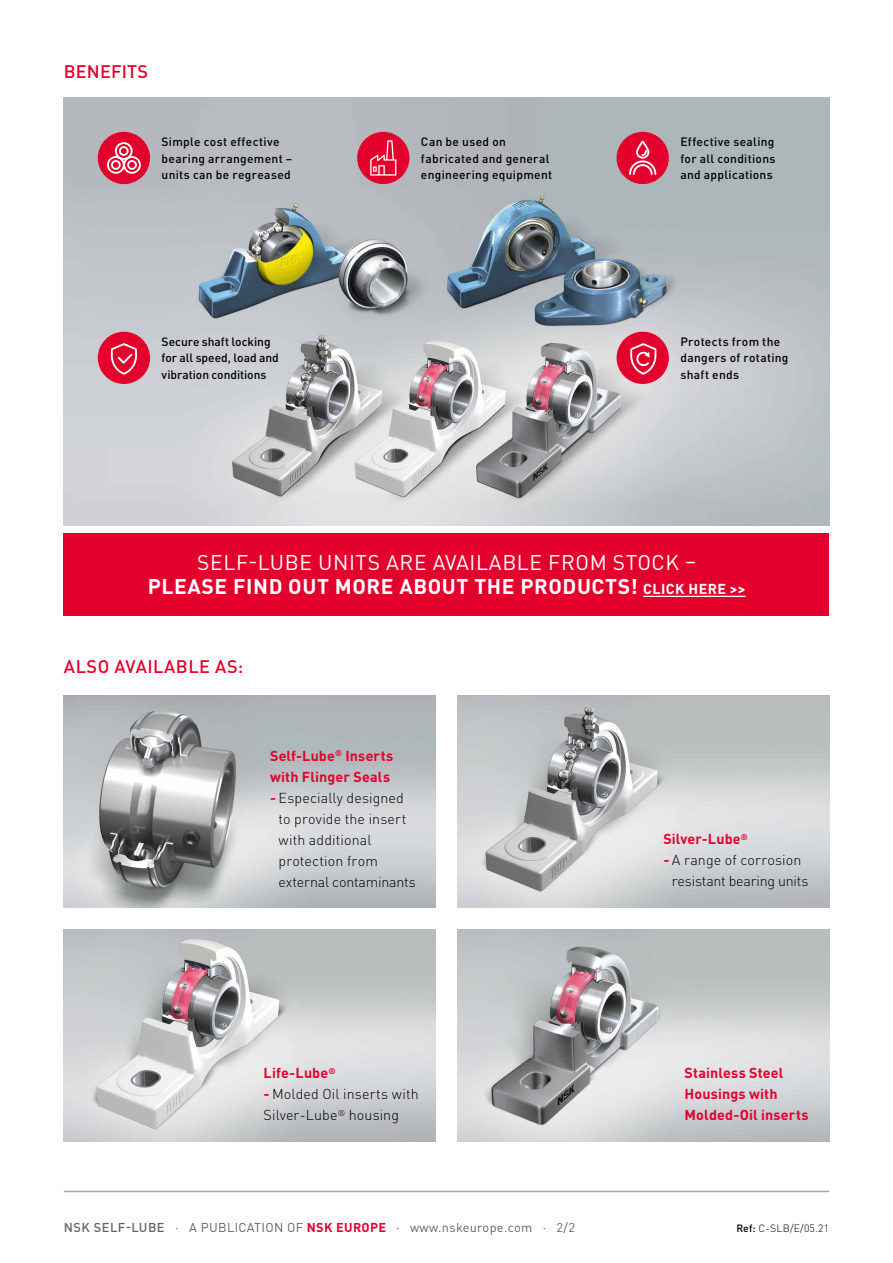
<style>
.page{position:relative;width:893px;height:1263px;background:#fff}
.page>*{position:absolute;margin:0;border:0;box-sizing:border-box;transform-origin:0 0}
.t1{font:21px/24px "DIN Pro";letter-spacing:.03em;color:#fff;text-align:center}
.t2{font:500 18px "DIN Pro";letter-spacing:.03em;color:#e4002c}
.t3{font:500 18px "DIN Pro";letter-spacing:.01em;color:#e4002c}
.t4{font:300 14.25px/21px "DIN Pro";letter-spacing:.005em;color:#000}
.t5{font:700 14.25px/21px "DIN Pro";letter-spacing:.01em;color:#e4002c}
.t6{font:12.75px "DIN Pro";letter-spacing:.025em;color:#636362}
.t7{font:500 12px/16.5px "DIN Pro";letter-spacing:.025em;color:#000}
.t8{font:500 12px/16.5px "DIN Pro";letter-spacing:-.005em;color:#000}
.t9{font:300 10.5px "DIN Pro";letter-spacing:.02em;color:#000}
.s1{font-weight:700}
.s2{font-weight:700;font-size:14.25px}
.s3{font-weight:700;color:#e4002c}
.s4{font-weight:500}
</style>
<div class="page">
<img style="left:64px;top:695px;width:372px;height:213px">
<img style="left:64px;top:98px;width:765px;height:427px">
<img style="left:64px;top:929px;width:372px;height:213px">
<img style="left:457px;top:929px;width:372px;height:213px">
<img style="left:457px;top:695px;width:372px;height:213px">
<hr style="left:64px;top:1191px;width:765px;height:1px;background:#a7a7a8">
<div style="left:64px;top:534px;width:765px;height:82px;background:#e4002c"></div>
<hr style="left:643px;top:596px;width:102px;height:1px;background:#fff">
<div style="left:357px;top:132px;width:52px;height:52px;background:#e4002c;border-radius:50%"></div>
<svg style="left:370px;top:140px;width:26px;height:36px"></svg>
<div style="left:98px;top:332px;width:52px;height:52px;background:#e4002c;border-radius:50%"></div>
<svg style="left:110px;top:343px;width:27px;height:32px"></svg>
<div style="left:617px;top:332px;width:52px;height:52px;background:#e4002c;border-radius:50%"></div>
<svg style="left:630px;top:343px;width:26px;height:32px"></svg>
<div style="left:617px;top:132px;width:52px;height:52px;background:#e4002c;border-radius:50%"></div>
<svg style="left:628px;top:136px;width:29px;height:39px"></svg>
<div style="left:98px;top:132px;width:52px;height:52px;background:#e4002c;border-radius:50%"></div>
<svg style="left:107px;top:142px;width:34px;height:32px"></svg>
<h2 class="t3" style="left:64px;top:56px;width:86px">BENEFITS</h2>
<p class="t7" style="left:162px;top:132px;width:132px">Simple cost effective bearing arrangement – units can be regreased</p>
<p class="t7" style="left:421px;top:132px;width:133px">Can be used on fabricated and general engineering equipment</p>
<p class="t7" style="left:680px;top:132px;width:97px;text-align:justify">Effective sealing for all conditions and applications</p>
<p class="t8" style="left:162px;top:332px;width:119px">Secure shaft locking for all speed, load and vibration conditions</p>
<p class="t7" style="left:680px;top:332px;width:110px">Protects from the dangers of rotating shaft ends</p>
<h1 class="t1" style="left:148px;top:549px;width:599px">SELF-LUBE UNITS ARE AVAILABLE FROM STOCK –<br><span class="s1">PLEASE FIND OUT MORE ABOUT THE PRODUCTS!</span> <span class="s2">CLICK HERE &gt;&gt;</span></h1>
<h2 class="t2" style="left:64px;top:652px;width:181px">ALSO AVAILABLE AS:</h2>
<p class="t5" style="left:270px;top:743px;width:125px">Self-Lube<sup>®</sup> Inserts with Flinger Seals</p>
<p class="t4" style="left:279px;top:786px;width:139px;text-indent:-9px"><span class="s3">-</span> Especially designed to provide the insert with additional protection from external contaminants</p>
<p class="t5" style="left:264px;top:1061px;width:73px">Life-Lube<sup>®</sup></p>
<p class="t4" style="left:264px;top:1082px;width:157px"><span class="s3">-</span> Molded Oil inserts with<br>Silver-Lube<sup>®</sup> housing</p>
<p class="t5" style="left:663px;top:827px;width:86px">Silver-Lube<sup>®</sup></p>
<p class="t4" style="left:663px;top:848px;width:147px;text-align:center"><span class="s3">-</span> A range of corrosion resistant bearing units</p>
<p class="t5" style="left:685px;top:1061px;width:125px">Stainless Steel<br>Housings with<br>Molded-Oil inserts</p>
<p class="t6" style="left:64px;top:1217px;width:513px"><span class="s4">NSK SELF-LUBE</span> · A PUBLICATION OF <span class="s3">NSK EUROPE</span> · www.nskeurope.com · 2/2</p>
<p class="t9" style="left:736px;top:1220px;width:94px"><span class="s4">Ref:</span> C-SLB/E/05.21</p>
</div>
